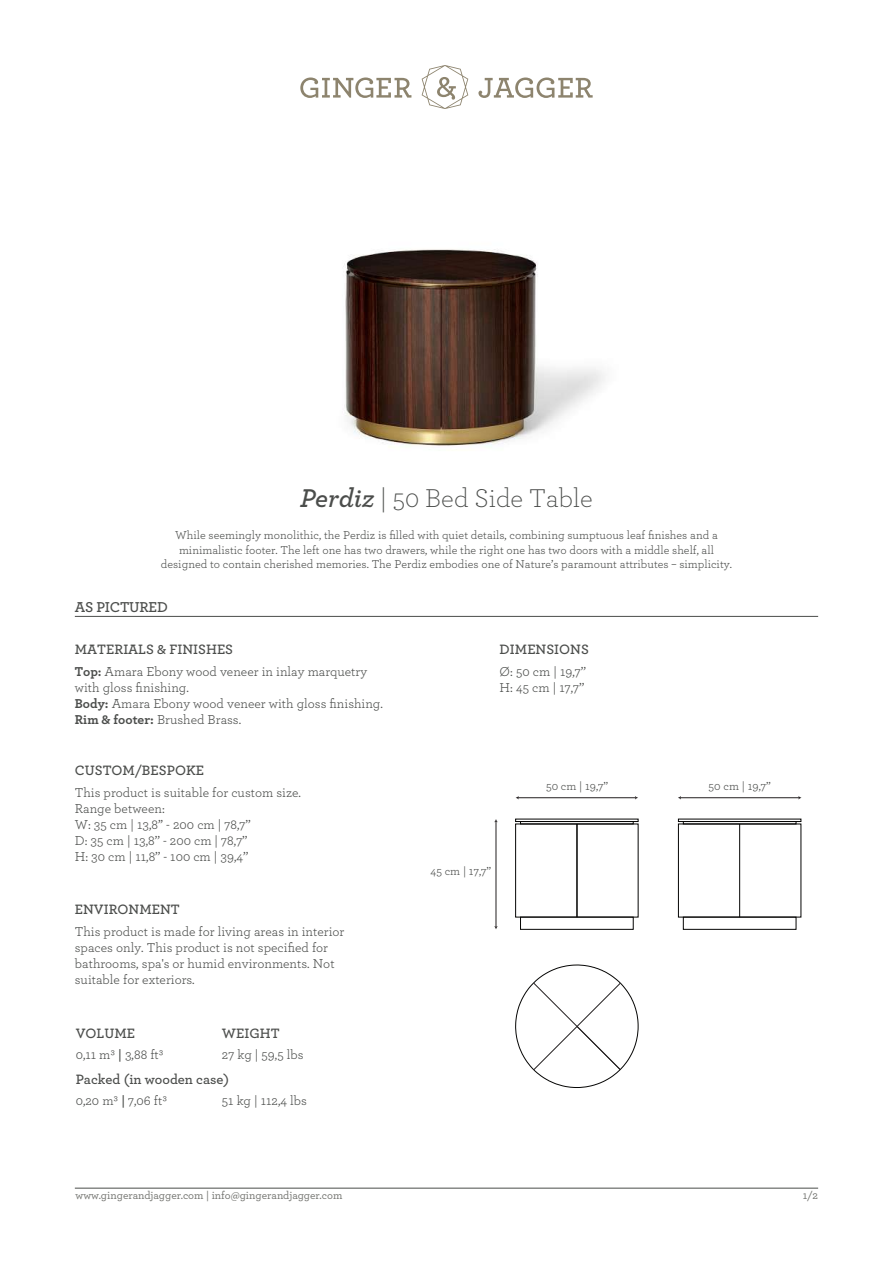
<style>
.page{position:relative;width:893px;height:1263px;background:#fff}
.page>*{position:absolute;margin:0;border:0;box-sizing:border-box;transform-origin:0 0}
.t1{font:300 27px "Archer";color:#4b4d4b}
.t2{font:600 15px "Archer";letter-spacing:-.015em;color:#4b4d4b}
.t3{font:600 14.25px "Archer";color:#4b4d4b}
.t4{font:13.5px/16.2px "Archer";color:#4b4d4b}
.t5{font:12px/14.4px "Archer";color:#4b4d4b;text-align:center}
.t6{font:500 11.25px "Archer";color:#737470}
.s1{font-weight:600;font-style:italic}
.s2{font-weight:700}
.s3{font-weight:600}
</style>
<div class="page">
<svg style="left:478px;top:78px;width:115px;height:20px"></svg>
<svg style="left:300px;top:77px;width:111px;height:21px"></svg>
<svg style="left:422px;top:65px;width:46px;height:44px"></svg>
<hr style="left:75px;top:616px;width:743px;height:1px;background:#4b4d4b">
<hr style="left:75px;top:1188px;width:743px;height:1px;background:#4b4d4b">
<hr style="left:496px;top:821px;width:1px;height:106px;background:#231f20">
<hr style="left:518px;top:797px;width:118px;height:1px;background:#231f20">
<hr style="left:680px;top:797px;width:119px;height:1px;background:#231f20">
<img style="left:343px;top:249px;width:262px;height:198px">
<div style="left:520px;top:917px;width:113px;height:12px;border:1px solid #050504"></div>
<div style="left:520px;top:821px;width:113px;height:3px;border:1px solid #050504"></div>
<hr style="left:577px;top:824px;width:1px;height:93px;background:#050504">
<div style="left:683px;top:917px;width:113px;height:12px;border:1px solid #050504"></div>
<div style="left:683px;top:821px;width:113px;height:3px;border:1px solid #050504"></div>
<hr style="left:739px;top:824px;width:1px;height:93px;background:#050504">
<svg style="left:515px;top:964px;width:123px;height:124px"></svg>
<h1 class="t1" style="left:300px;top:480px;width:294px"><span class="s1">Perdiz</span> | 50 Bed Side Table</h1>
<p class="t5" style="left:161px;top:527px;width:573px">While seemingly monolithic, the Perdiz is filled with quiet details, combining sumptuous leaf finishes and a minimalistic footer. The left one has two drawers, while the right one has two doors with a middle shelf, all designed to contain cherished memories. The Perdiz embodies one of Nature’s paramount attributes – simplicity.</p>
<p class="t2" style="left:75px;top:596px;width:95px">AS PICTURED</p>
<p class="t3" style="left:75px;top:639px;width:160px">MATERIALS &amp; FINISHES</p>
<p class="t4" style="left:75px;top:662px;width:310px"><span class="s2">Top:</span> Amara Ebony wood veneer in inlay marquetry with gloss finishing.<br><span class="s2">Body:</span> Amara Ebony wood veneer with gloss finishing.<br><span class="s2">Rim &amp; footer:</span> Brushed Brass.</p>
<p class="t3" style="left:75px;top:759px;width:131px">CUSTOM/BESPOKE</p>
<p class="t4" style="left:75px;top:783px;width:228px">This product is suitable for custom size.<br>Range between:<br>W: 35 cm | 13,8’’ - 200 cm | 78,7’’<br>D: 35 cm | 13,8’’ - 200 cm | 78,7’’<br>H: 30 cm | 11,8’’ - 100 cm | 39,4’’</p>
<p class="t3" style="left:75px;top:899px;width:106px">ENVIRONMENT</p>
<p class="t4" style="left:75px;top:922px;width:271px">This product is made for living areas in interior spaces only. This product is not specified for bathrooms, spa's or humid environments. Not suitable for exteriors.</p>
<p class="t3" style="left:76px;top:1022px;width:61px">VOLUME</p>
<p class="t4" style="left:76px;top:1046px;width:89px">0,11 m3 <span class="s3">|</span> 3,88 ft3</p>
<p class="t3" style="left:76px;top:1068px;width:155px">Packed (in wooden case)</p>
<p class="t4" style="left:76px;top:1092px;width:93px">0,20 m3 <span class="s3">|</span> 7,06 ft3</p>
<p class="t3" style="left:222px;top:1022px;width:59px">WEIGHT</p>
<p class="t4" style="left:222px;top:1046px;width:83px">27 kg | 59,5 lbs</p>
<p class="t4" style="left:222px;top:1092px;width:87px">51 kg | 112,4 lbs</p>
<p class="t3" style="left:500px;top:639px;width:91px">DIMENSIONS</p>
<p class="t4" style="left:500px;top:662px;width:88px">Ø: 50 cm | 19,7’’<br>H: 45 cm | 17,7’’</p>
<p class="t5" style="left:430px;top:863px;width:62px">45 cm | 17,7’’</p>
<p class="t5" style="left:546px;top:778px;width:64px">50 cm | 19,7’’</p>
<p class="t5" style="left:709px;top:778px;width:64px">50 cm | 19,7’’</p>
<p class="t6" style="left:76px;top:1187px;width:268px">www.gingerandjagger.com | info@gingerandjagger.com</p>
<p class="t6" style="left:803px;top:1187px;width:17px">1/2</p>
</div>
